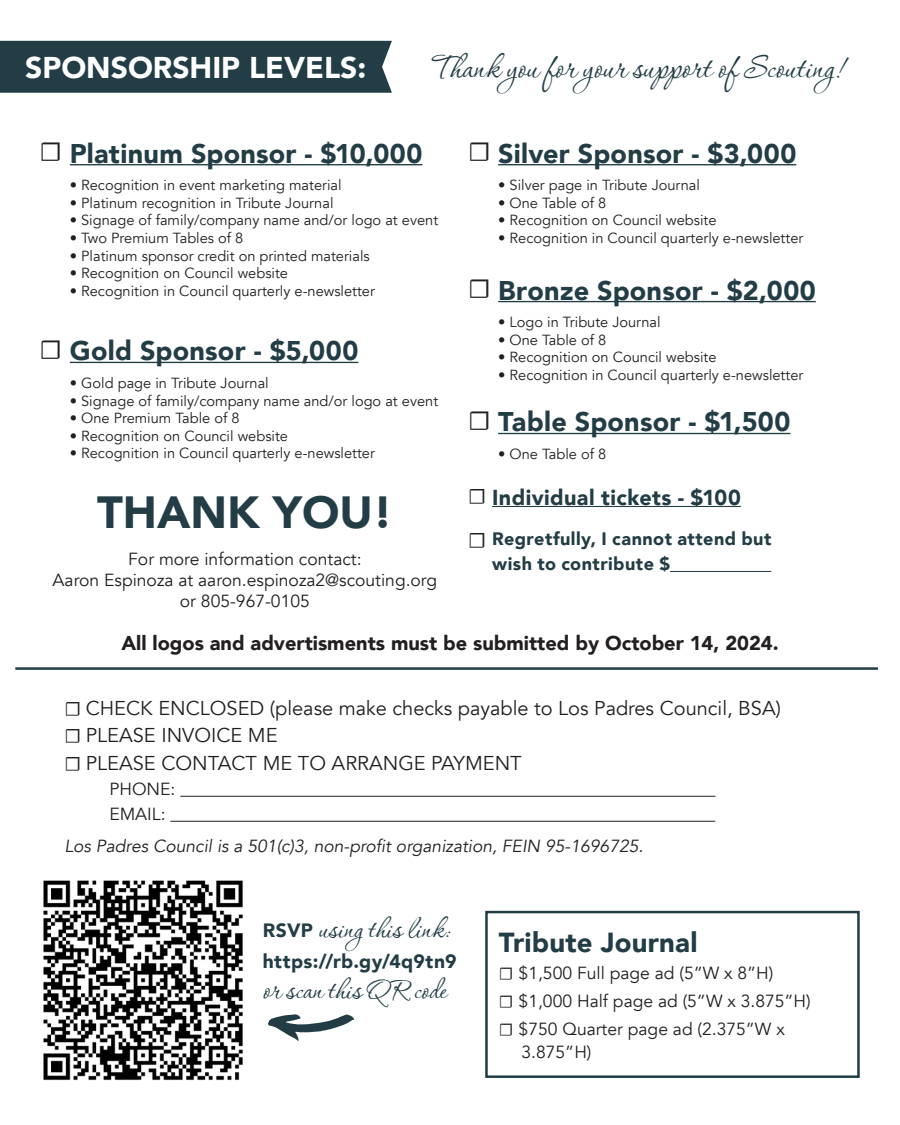
<style>
.page{position:relative;width:900px;height:1125px;background:#fff}
.page>*{position:absolute;margin:0;border:0;box-sizing:border-box;transform-origin:0 0}
.t1{font:900 45px "Avenir";color:#223d45}
.t2{font:40.75px "P22 Corinthia";color:#223d45}
.t3{font:35px "P22 Corinthia";color:#223d45}
.t4{font:900 30px "Avenir";color:#fff}
.t5{font:900 27.5px "Avenir";letter-spacing:.005em;color:#223d45}
.t6{font:900 27px "Avenir";letter-spacing:.01em;color:#223d45}
.t7{font:900 21.5px "Avenir";letter-spacing:.02em;color:#223d45}
.t8{font:21.5px "Minion Pro";color:#231f20}
.t9{font:20px "Avenir";color:#231f20}
.t10{font:900 20px "Avenir";color:#231f20}
.t11{font:900 19.25px "Avenir";letter-spacing:.02em;color:#223d45}
.t12{font:900 18px/24.8px "Avenir";letter-spacing:.025em;color:#223d45}
.t13{font:17.5px/22.5px "Avenir";color:#231f20}
.t14{font:italic 17.5px "Avenir";color:#231f20}
.t15{font:14.5px "Avenir";color:#231f20}
.s1{font-family:"Minion Pro";font-weight:400;color:#231f20}
.s2{font-family:"Minion Pro"}
</style>
<div class="page">
<div style="left:0;top:41px;width:392px;height:52px;background:#223d45"></div>
<hr style="left:70px;top:164px;width:352px;height:1px;background:#223d45">
<hr style="left:70px;top:362px;width:288px;height:1px;background:#223d45">
<hr style="left:498px;top:164px;width:298px;height:1px;background:#223d45">
<hr style="left:498px;top:301px;width:318px;height:1px;background:#223d45">
<hr style="left:498px;top:433px;width:292px;height:1px;background:#223d45">
<hr style="left:492px;top:506px;width:249px;height:1px;background:#223d45">
<hr style="left:670px;top:571px;width:101px;height:1px;background:#223d45">
<hr style="left:180px;top:796px;width:535px;height:1px;background:#231f20">
<hr style="left:170px;top:821px;width:545px;height:1px;background:#231f20">
<hr style="left:15px;top:667px;width:863px;height:3px;background:#223d45">
<div style="left:485px;top:911px;width:375px;height:167px;border:2px solid #223d45"></div>
<svg style="left:268px;top:1014px;width:86px;height:27px"></svg>
<img style="left:43px;top:880px;width:200px;height:201px">
<p class="t4" style="left:25px;top:42px;width:343px">SPONSORSHIP LEVELS:</p>
<p class="t2" style="left:431px;top:47px;width:416px">Thank youforyoursupportofScouting!</p>
<p class="t6" style="left:40px;top:130px;width:384px"><span class="s1">☐</span> Platinum Sponsor - $10,000</p>
<p class="t15" style="left:70px;top:177px;width:273px">• Recognition in event marketing material</p>
<p class="t15" style="left:70px;top:194px;width:265px">• Platinum recognition in Tribute Journal</p>
<p class="t15" style="left:70px;top:212px;width:370px">• Signage of family/company name and/or logo at event</p>
<p class="t15" style="left:70px;top:229px;width:175px">• Two Premium Tables of 8</p>
<p class="t15" style="left:70px;top:247px;width:301px">• Platinum sponsor credit on printed materials</p>
<p class="t15" style="left:70px;top:264px;width:220px">• Recognition on Council website</p>
<p class="t15" style="left:70px;top:282px;width:307px">• Recognition in Council quarterly -e newsletter</p>
<p class="t6" style="left:40px;top:328px;width:320px"><span class="s1">☐</span> Gold Sponsor - $5,000</p>
<p class="t15" style="left:70px;top:374px;width:201px">• Gold page in Tribute Journal</p>
<p class="t15" style="left:70px;top:392px;width:370px">• Signage of family/company name and/or logo at event</p>
<p class="t15" style="left:70px;top:410px;width:171px">• One Premium Table of 8</p>
<p class="t15" style="left:70px;top:427px;width:220px">• Recognition on Council website</p>
<p class="t15" style="left:70px;top:445px;width:307px">• Recognition in Council quarterly -e newsletter</p>
<p class="t1" style="left:97px;top:474px;width:297px">THANK YOU!</p>
<p class="t13" style="left:128px;top:549px;width:235px">For more information contact:</p>
<p class="t13" style="left:53px;top:570px;width:386px">Aaron Espinoza at aaron.espinoza @2 scouting.org</p>
<p class="t13" style="left:180px;top:591px;width:132px">or 805-967-0105</p>
<p class="t6" style="left:468px;top:130px;width:330px"><span class="s1">☐</span> Silver Sponsor - $3,000</p>
<p class="t15" style="left:498px;top:177px;width:203px">• Silver page in Tribute Journal</p>
<p class="t15" style="left:498px;top:194px;width:110px">• One Table of 8</p>
<p class="t15" style="left:498px;top:212px;width:220px">• Recognition on Council website</p>
<p class="t15" style="left:498px;top:229px;width:307px">• Recognition in Council quarterly -e newsletter</p>
<p class="t6" style="left:468px;top:267px;width:349px"><span class="s1">☐</span> Bronze Sponsor - $2,000</p>
<p class="t15" style="left:498px;top:314px;width:164px">• Logo in Tribute Journal</p>
<p class="t15" style="left:498px;top:331px;width:110px">• One Table of 8</p>
<p class="t15" style="left:498px;top:349px;width:220px">• Recognition on Council website</p>
<p class="t15" style="left:498px;top:366px;width:307px">• Recognition in Council quarterly -e newsletter</p>
<p class="t6" style="left:468px;top:399px;width:324px"><span class="s1">☐</span> Table Sponsor - $1,500</p>
<p class="t15" style="left:498px;top:446px;width:110px">• One Table of 8</p>
<p class="t7" style="left:468px;top:479px;width:274px"><span class="s1">☐</span> Individual tickets - $100</p>
<p class="t12" style="left:492px;top:526px;width:281px">Regretfully I, cannot attend but wish to contribute $</p>
<p class="t8" style="left:468px;top:526px;width:20px">☐</p>
<p class="t10" style="left:121px;top:626px;width:659px">All logos and advertisments must be submitted by October 14, 2024.</p>
<p class="t9" style="left:64px;top:696px;width:718px"><span class="s2">☐</span> CHECK ENCLOSED (please make checks payable to Los Padres Council, BSA(</p>
<p class="t9" style="left:64px;top:724px;width:215px"><span class="s2">☐</span> PLEASE INVOICE ME</p>
<p class="t9" style="left:64px;top:751px;width:459px"><span class="s2">☐</span> PLEASE CONTACT ME TO ARRANGE PAYMENT</p>
<p class="t13" style="left:109px;top:778px;width:68px">PHONE:</p>
<p class="t13" style="left:109px;top:803px;width:58px">EMAIL:</p>
<p class="t14" style="left:64px;top:836px;width:581px">Los Padres Council is a 501 )c( 3, non-profit organization, FEIN 95-1696725.</p>
<p class="t3" style="left:319px;top:911px;width:132px">usingthislink:</p>
<p class="t11" style="left:263px;top:914px;width:52px">RSVP</p>
<p class="t11" style="left:263px;top:945px;width:195px">https://rb.gy/4q9tn9</p>
<p class="t3" style="left:263px;top:972px;width:185px">orscanthisQRcode</p>
<p class="t5" style="left:499px;top:919px;width:200px">Tribute Journal</p>
<p class="t13" style="left:499px;top:962px;width:276px"><span class="s2">☐</span> $1,500 F u l l p a g e a d W” 5 ( H”8x (</p>
<p class="t13" style="left:499px;top:990px;width:313px"><span class="s2">☐</span> $1,000 Half page ad W” 5( x 3.875 H” (</p>
<p class="t13" style="left:521px;top:1018px;width:265px;text-indent:-22px"><span class="s2">☐</span> $750 Quarter page ad (2.375 W” x<br>3.875 H” (</p>
</div>
